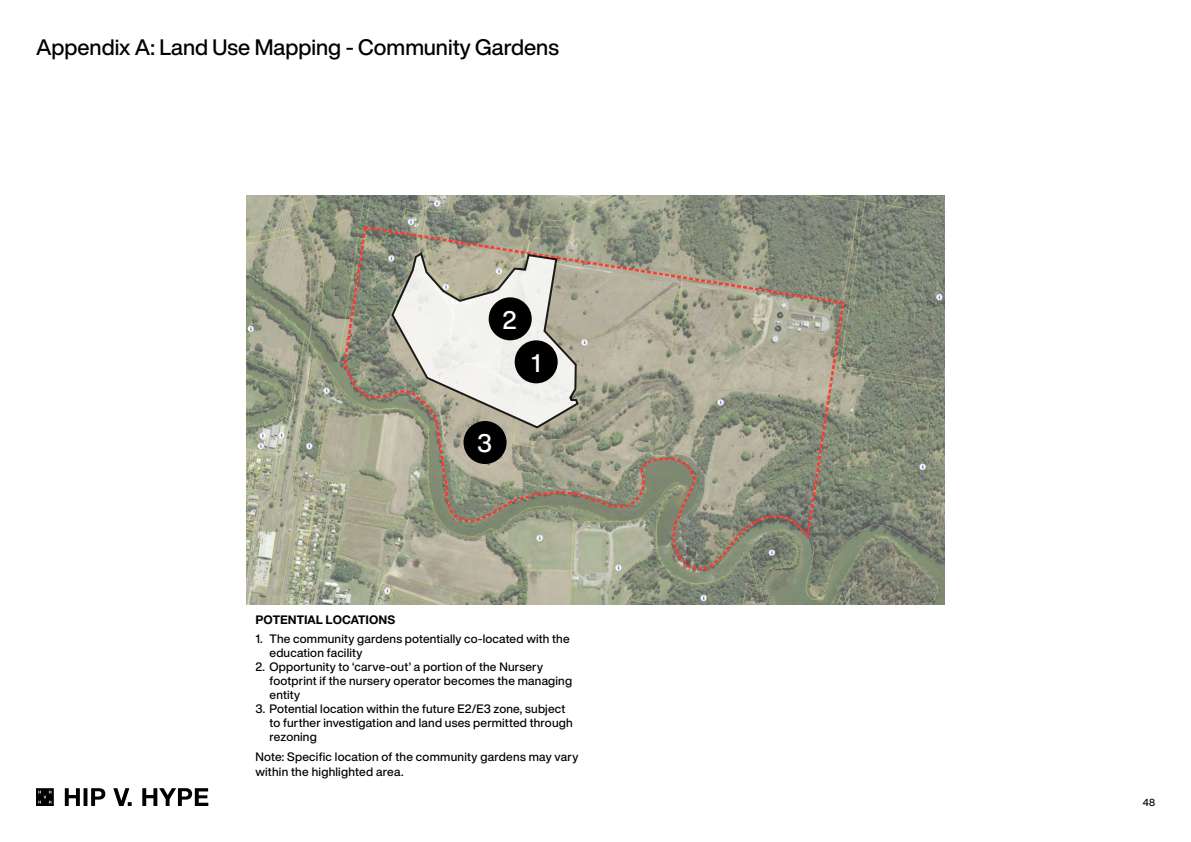
<style>
.page{position:relative;width:1191px;height:842px;background:#fff}
.page>*{position:absolute;margin:0;border:0;box-sizing:border-box;transform-origin:0 0}
.t1{font:500 25px "Helvetica Now Display";color:#fff}
.t2{font:500 22px "Helvetica Now Display";color:#000}
.t3{font:500 12px/14px "Helvetica Now Display";letter-spacing:.015em;color:#000}
.t4{font:700 12px "Helvetica Neue LT Std";color:#000}
.t5{font:500 10px "Helvetica Now Display";color:#000}
</style>
<div class="page">
<svg style="left:65px;top:788px;width:143px;height:18px"></svg>
<svg style="left:36px;top:788px;width:18px;height:18px"></svg>
<img style="left:246px;top:196px;width:698px;height:408px">
<svg style="left:390px;top:251px;width:190px;height:178px"></svg>
<div style="left:514px;top:340px;width:43px;height:43px;background:#000;border-radius:50%"></div>
<div style="left:488px;top:297px;width:43px;height:43px;background:#000;border-radius:50%"></div>
<div style="left:463px;top:421px;width:43px;height:43px;background:#000;border-radius:50%"></div>
<h2 class="t2" style="left:36px;top:32px;width:524px">Appendix A: Land Use Mapping - Community Gardens</h2>
<h1 class="t1" style="left:502px;top:303px;width:16px">2</h1>
<h1 class="t1" style="left:531px;top:346px;width:11px">1</h1>
<h1 class="t1" style="left:477px;top:426px;width:16px">3</h1>
<p class="t4" style="left:255px;top:612px;width:141px">POTENTIAL LOCATIONS</p>
<p class="t3" style="left:269px;top:632px;width:302px;text-indent:-14px">1. The community gardens potentially co-located with the education facility</p>
<p class="t3" style="left:269px;top:660px;width:304px;text-indent:-14px">2. Opportunity to ‘carve-out’ a portion of the Nursery footprint if the nursery operator becomes the managing entity</p>
<p class="t3" style="left:269px;top:702px;width:305px;text-indent:-14px">3. Potential location within the future E2/E3 zone, subject to further investigation and land uses permitted through rezoning</p>
<p class="t3" style="left:255px;top:750px;width:324px;line-height:14.4px">Note: Specific location of the community gardens may vary within the highlighted area.</p>
<p class="t5" style="left:1142px;top:795px;width:14px">48</p>
</div>
